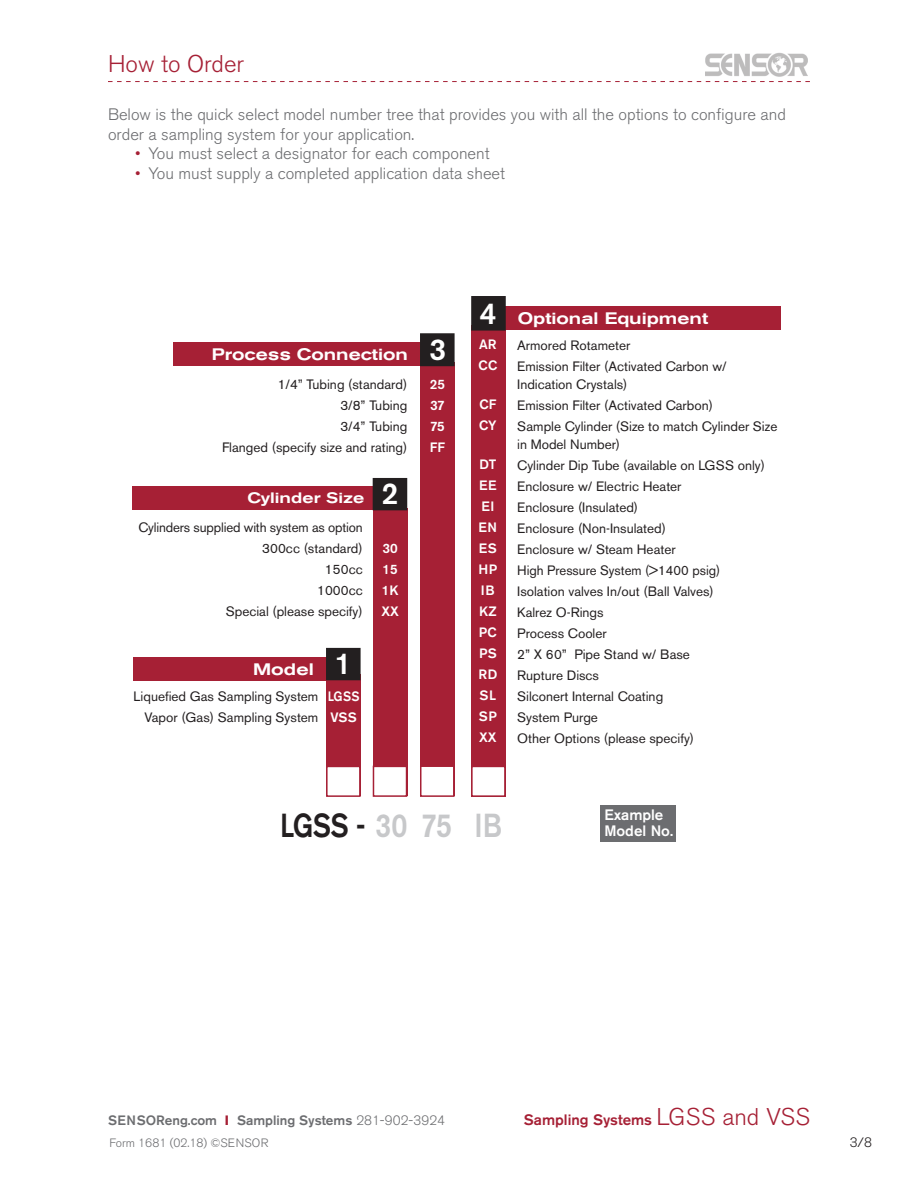
<style>
.page{position:relative;width:918px;height:1188px;background:#fff}
.page>*{position:absolute;margin:0;border:0;box-sizing:border-box;transform-origin:0 0}
.Intro_Line{font:500 33px "Akzidenz Grotesk BE";letter-spacing:-.025em;color:#c7c8ca;scale:.86 1}
.heading_3{font:500 30px "Akzidenz Grotesk BE";color:#fff}
.t1{font:300 24px "Akzidenz Grotesk BE";color:#a62035}
.body{font:300 16.5px/19.8px "Akzidenz Grotesk BE";color:#6c6d70}
.heading_3-2{font:500 expanded 16.5px "Akzidenz Grotesk BE";color:#fff}
.t2{font:500 15px "Akzidenz Grotesk BE";color:#a62035}
.bold_paragraph_head{font:500 15px "Akzidenz Grotesk BE";color:#fff}
.heading_3-3{font:500 expanded 15px "Akzidenz Grotesk BE";color:#fff}
.t3{font:13.5px "Akzidenz Grotesk BE";color:#231f20}
.heading_2{font:500 13.5px "Akzidenz Grotesk BE";letter-spacing:.02em;color:#fff}
.t4{font:500 13.5px "Akzidenz Grotesk BE";color:#6c6d70}
.heading_2-2{font:500 13.5px "Akzidenz Grotesk BE";letter-spacing:.02em;color:#fff;scale:.9 1}
.t5{font:300 13.5px "Akzidenz Grotesk BE";color:#231f20}
.t6{font:300 12px "Akzidenz Grotesk BE";color:#6c6d70}
.s1{color:#a62035}
.s2{color:#231f20}
.s3{font-weight:700;color:#a62035}
.s4{font-weight:300}
.s5{font-weight:300;font-size:24px}
</style>
<div class="page">
<div style="left:420px;top:362px;width:35px;height:434px;background:#a62035"></div>
<div style="left:173px;top:342px;width:248px;height:24px;background:#a62035"></div>
<div style="left:422px;top:336px;width:30px;height:28px;background:#231f20"></div>
<div style="left:420px;top:333px;width:35px;height:33px;border:4px solid #231f20"></div>
<div style="left:373px;top:508px;width:34px;height:288px;background:#a62035"></div>
<div style="left:133px;top:487px;width:244px;height:23px;background:#a62035"></div>
<div style="left:375px;top:480px;width:30px;height:28px;background:#231f20"></div>
<div style="left:373px;top:478px;width:34px;height:32px;border:4px solid #231f20"></div>
<div style="left:471px;top:325px;width:35px;height:472px;background:#a62035"></div>
<div style="left:502px;top:306px;width:279px;height:24px;background:#a62035"></div>
<div style="left:473px;top:298px;width:31px;height:30px;background:#231f20"></div>
<div style="left:471px;top:296px;width:35px;height:35px;border:4px solid #231f20"></div>
<div style="left:326px;top:674px;width:35px;height:122px;background:#a62035"></div>
<div style="left:133px;top:657px;width:198px;height:24px;background:#a62035"></div>
<div style="left:328px;top:650px;width:30px;height:28px;background:#231f20"></div>
<div style="left:326px;top:648px;width:35px;height:32px;border:4px solid #231f20"></div>
<div style="left:326px;top:766px;width:35px;height:31px;background:#fff;border:2px solid #a62035"></div>
<div style="left:471px;top:766px;width:35px;height:31px;background:#fff;border:2px solid #a62035"></div>
<div style="left:420px;top:765px;width:35px;height:32px;background:#fff;border:2px solid #a62035"></div>
<div style="left:373px;top:766px;width:34px;height:31px;background:#fff;border:2px solid #a62035"></div>
<div style="left:600px;top:805px;width:75px;height:36px;background:#6c6d70"></div>
<svg style="left:108px;top:81px;width:702px;height:1px"></svg>
<img style="left:705px;top:52px;width:102px;height:25px">
<p class="t1" style="left:108px;top:50px;width:138px">How to Order</p>
<p class="body" style="left:108px;top:104px;width:680px">Below is the quick select model number tree that provides you with all the options to configure and order a sampling system for your application.</p>
<p class="body" style="left:135px;top:144px;width:356px"><span class="s1">•</span> You must select a designator for each component</p>
<p class="body" style="left:135px;top:164px;width:372px"><span class="s1">•</span> You must supply a completed application data sheet</p>
<p class="heading_3-2" style="left:212px;top:344px;width:198px">Process Connection</p>
<p class="heading_3" style="left:429px;top:331px;width:18px">3</p>
<p class="t3" style="left:278px;top:377px;width:131px">1/4” Tubing (standard)</p>
<p class="t3" style="left:340px;top:398px;width:68px">3/8” Tubing</p>
<p class="t3" style="left:340px;top:419px;width:68px">3/4” Tubing</p>
<p class="t3" style="left:222px;top:440px;width:187px">Flanged (specify size and rating)</p>
<p class="heading_2" style="left:430px;top:376px;width:17px">25</p>
<p class="heading_2" style="left:430px;top:397px;width:16px">37</p>
<p class="heading_2" style="left:430px;top:418px;width:16px">75</p>
<p class="heading_2" style="left:430px;top:439px;width:17px">FF</p>
<p class="heading_3-3" style="left:247px;top:489px;width:118px">Cylinder Size</p>
<p class="t3" style="left:138px;top:519px;width:226px">Cylinders supplied with system as option</p>
<p class="t3" style="left:262px;top:540px;width:102px">300cc (standard)</p>
<p class="t3" style="left:325px;top:561px;width:39px">150cc</p>
<p class="t3" style="left:317px;top:582px;width:47px">1000cc</p>
<p class="t3" style="left:226px;top:603px;width:138px">Special (please specify)</p>
<p class="heading_3-2" style="left:253px;top:660px;width:62px">Model</p>
<p class="heading_3" style="left:335px;top:646px;width:18px">1</p>
<p class="heading_2-2" style="left:328px;top:688px;width:37px">LGSS</p>
<p class="heading_2" style="left:330px;top:709px;width:28px">VSS</p>
<p class="t3" style="left:134px;top:689px;width:186px">Liquefied Gas Sampling System</p>
<p class="t3" style="left:145px;top:710px;width:175px">Vapor (Gas) Sampling System</p>
<p class="heading_3" style="left:382px;top:475px;width:18px">2</p>
<p class="heading_2" style="left:382px;top:540px;width:17px">30</p>
<p class="heading_2" style="left:382px;top:561px;width:17px">15</p>
<p class="heading_2" style="left:382px;top:582px;width:18px">1K</p>
<p class="heading_2" style="left:381px;top:603px;width:19px">XX</p>
<p class="heading_3" style="left:480px;top:296px;width:18px">4</p>
<p class="heading_3-2" style="left:518px;top:308px;width:192px">Optional Equipment</p>
<p class="heading_2" style="left:479px;top:336px;width:19px">AR</p>
<p class="heading_2" style="left:478px;top:357px;width:20px">CC</p>
<p class="heading_2" style="left:479px;top:396px;width:18px">CF</p>
<p class="heading_2" style="left:479px;top:417px;width:19px">CY</p>
<p class="heading_2" style="left:479px;top:456px;width:18px">DT</p>
<p class="heading_2" style="left:479px;top:477px;width:19px">EE</p>
<p class="heading_2" style="left:481px;top:498px;width:14px">EI</p>
<p class="heading_2" style="left:479px;top:519px;width:20px">EN</p>
<p class="heading_2" style="left:479px;top:540px;width:20px">ES</p>
<p class="heading_2" style="left:478px;top:561px;width:20px">HP</p>
<p class="heading_2" style="left:481px;top:582px;width:15px">IB</p>
<p class="heading_2" style="left:479px;top:603px;width:19px">KZ</p>
<p class="heading_2" style="left:479px;top:624px;width:20px">PC</p>
<p class="heading_2" style="left:479px;top:645px;width:19px">PS</p>
<p class="heading_2" style="left:478px;top:666px;width:20px">RD</p>
<p class="heading_2" style="left:480px;top:687px;width:18px">SL</p>
<p class="heading_2" style="left:479px;top:708px;width:20px">SP</p>
<p class="heading_2" style="left:479px;top:729px;width:19px">XX</p>
<p class="t3" style="left:517px;top:337px;width:115px">Armored Rotameter</p>
<p class="t3" style="left:517px;top:358px;width:211px">Emission Filter (Activated Carbon w/</p>
<p class="t3" style="left:517px;top:376px;width:112px">Indication Crystals)</p>
<p class="t3" style="left:517px;top:397px;width:197px">Emission Filter (Activated Carbon)</p>
<p class="t3" style="left:517px;top:418px;width:262px">Sample Cylinder (Size to match Cylinder Size</p>
<p class="t3" style="left:517px;top:436px;width:104px">in Model Number)</p>
<p class="t3" style="left:517px;top:457px;width:249px">Cylinder Dip Tube (available on LGSS only)</p>
<p class="t3" style="left:517px;top:478px;width:166px">Enclosure w/ Electric Heater</p>
<p class="t3" style="left:517px;top:499px;width:122px">Enclosure (Insulated)</p>
<p class="t3" style="left:517px;top:520px;width:150px">Enclosure (Non-Insulated)</p>
<p class="t3" style="left:517px;top:541px;width:160px">Enclosure w/ Steam Heater</p>
<p class="t3" style="left:517px;top:562px;width:204px">High Pressure System (&gt;1400 psig)</p>
<p class="t3" style="left:517px;top:583px;width:198px">Isolation valves In/out (Ball Valves)</p>
<p class="t3" style="left:517px;top:604px;width:88px">Kalrez O-Rings</p>
<p class="t3" style="left:517px;top:625px;width:91px">Process Cooler</p>
<p class="t3" style="left:517px;top:646px;width:174px">2” X 60” Pipe Stand w/ Base</p>
<p class="t3" style="left:517px;top:667px;width:83px">Rupture Discs</p>
<p class="t3" style="left:517px;top:688px;width:148px">Silconert Internal Coating</p>
<p class="t3" style="left:517px;top:709px;width:82px">System Purge</p>
<p class="t3" style="left:517px;top:730px;width:178px">Other Options (please specify)</p>
<p class="Intro_Line" style="left:280px;top:805px;width:260px"><span class="s2">LGSS -</span> 30 75 IB</p>
<p class="bold_paragraph_head" style="left:604px;top:805px;width:61px">Example</p>
<p class="bold_paragraph_head" style="left:604px;top:822px;width:70px">Model No.</p>
<p class="t4" style="left:108px;top:1112px;width:339px">SENSOReng.com <span class="s3">I</span> Sampling Systems <span class="s4">281-902-3924</span></p>
<p class="t2" style="left:524px;top:1110px;width:288px">Sampling Systems <span class="s5">LGSS and VSS</span></p>
<p class="t6" style="left:110px;top:1136px;width:160px">Form 1681 (02.18) ©SENSOR</p>
<p class="t5" style="left:850px;top:1134px;width:24px">3/8</p>
</div>
